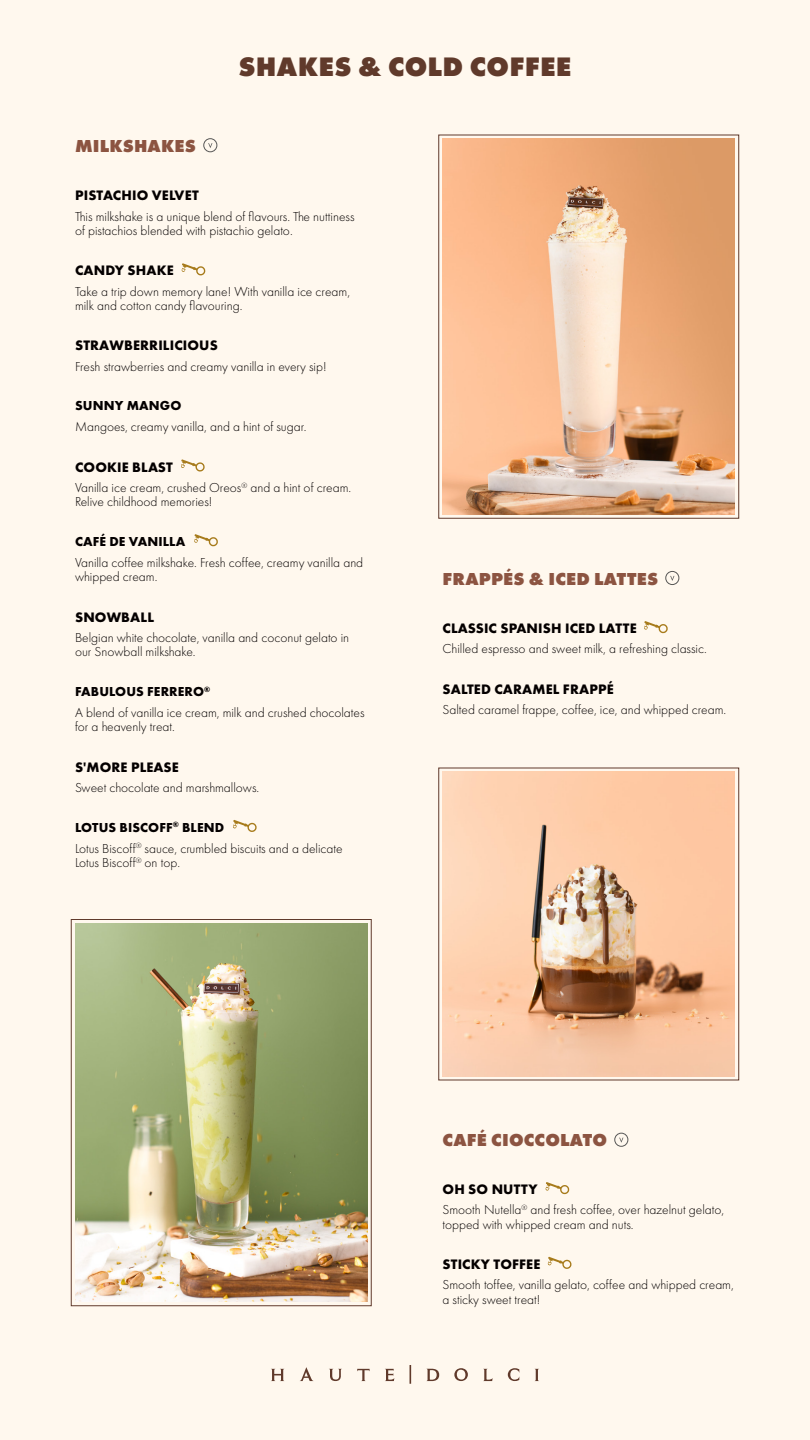
<style>
.page{position:relative;width:810px;height:1440px;background:#fff8ee}
.page>*{position:absolute;margin:0;border:0;box-sizing:border-box;transform-origin:0 0}
.t1{font:800 27.75px "Futura PT";letter-spacing:.01em;color:#603a2b}
.t2{font:800 18px "Futura PT";letter-spacing:.01em;color:#8c5441}
.t3{font:700 14.25px "Futura PT";letter-spacing:.01em;color:#040000}
.t4{font:300 13.5px/14.2px "Futura PT";color:#040000}
.t5{font:700 13.5px "Futura PT";letter-spacing:.01em;color:#040000}
.s1{font-weight:700}
</style>
<div class="page">
<svg style="left:410px;top:1365px;width:1px;height:19px"></svg>
<svg style="left:454px;top:1368px;width:14px;height:13px"></svg>
<svg style="left:426px;top:1369px;width:13px;height:12px"></svg>
<svg style="left:271px;top:1369px;width:13px;height:12px"></svg>
<svg style="left:300px;top:1367px;width:14px;height:14px"></svg>
<svg style="left:357px;top:1369px;width:13px;height:12px"></svg>
<svg style="left:329px;top:1369px;width:13px;height:12px"></svg>
<svg style="left:385px;top:1369px;width:9px;height:12px"></svg>
<svg style="left:483px;top:1369px;width:10px;height:12px"></svg>
<svg style="left:535px;top:1369px;width:4px;height:12px"></svg>
<svg style="left:508px;top:1368px;width:11px;height:13px"></svg>
<img style="left:442px;top:139px;width:293px;height:375px">
<img style="left:75px;top:923px;width:293px;height:379px">
<div style="left:71px;top:919px;width:300px;height:387px;border:1px solid #603a2b"></div>
<svg style="left:182px;top:263px;width:24px;height:13px"></svg>
<svg style="left:233px;top:820px;width:24px;height:12px"></svg>
<svg style="left:546px;top:1182px;width:24px;height:13px"></svg>
<svg style="left:548px;top:1257px;width:24px;height:12px"></svg>
<img style="left:442px;top:772px;width:293px;height:304px">
<svg style="left:181px;top:459px;width:24px;height:13px"></svg>
<svg style="left:194px;top:534px;width:24px;height:13px"></svg>
<svg style="left:644px;top:621px;width:24px;height:13px"></svg>
<svg style="left:208px;top:143px;width:4px;height:5px"></svg>
<div style="left:204px;top:139px;width:13px;height:13px;border:1px solid #575756;border-radius:50%"></div>
<svg style="left:670px;top:576px;width:4px;height:5px"></svg>
<div style="left:666px;top:571px;width:13px;height:14px;border:1px solid #575756;border-radius:50%"></div>
<svg style="left:619px;top:1138px;width:4px;height:5px"></svg>
<div style="left:615px;top:1133px;width:13px;height:13px;border:1px solid #575756;border-radius:50%"></div>
<h1 class="t1" style="left:239px;top:50px;width:334px">SHAKES &amp; COLD COFFEE</h1>
<h2 class="t2" style="left:75px;top:134px;width:122px">MILKSHAKES</h2>
<p class="t3" style="left:75px;top:186px;width:125px">PISTACHIO VELVET</p>
<p class="t4" style="left:75px;top:209px;width:281px">This milkshake is a unique blend of flavours. The nuttiness of pistachios blended with pistachio gelato.</p>
<p class="t3" style="left:75px;top:261px;width:100px">CANDY SHAKE</p>
<p class="t4" style="left:75px;top:284px;width:277px">Take a trip down memory lane! With vanilla ice cream, milk and cotton candy flavouring.</p>
<p class="t3" style="left:75px;top:336px;width:144px">STRAWBERRILICIOUS</p>
<p class="t4" style="left:75px;top:359px;width:253px">Fresh strawberries and creamy vanilla in every sip!</p>
<p class="t5" style="left:75px;top:397px;width:108px">SUNNY MANGO</p>
<p class="t4" style="left:75px;top:420px;width:233px">Mangoes, creamy vanilla, and a hint of sugar.</p>
<p class="t3" style="left:75px;top:458px;width:99px">COOKIE BLAST</p>
<p class="t4" style="left:75px;top:481px;width:278px">Vanilla ice cream, crushed Oreos<sup>®</sup> and a hint of cream.<br>Relive childhood memories!</p>
<p class="t5" style="left:75px;top:533px;width:112px">CAFÉ DE VANILLA</p>
<p class="t4" style="left:75px;top:556px;width:290px">Vanilla coffee milkshake. Fresh coffee, creamy vanilla and whipped cream.</p>
<p class="t3" style="left:75px;top:608px;width:81px">SNOWBALL</p>
<p class="t4" style="left:75px;top:631px;width:276px">Belgian white chocolate, vanilla and coconut gelato in our Snowball milkshake.</p>
<p class="t4" style="left:75px;top:681px;width:291px;line-height:21px"><span class="s1">FABULOUS FERRERO</span><sup>®<br></sup>A blend of vanilla ice cream, milk and crushed chocolates</p>
<p class="t4" style="left:75px;top:720px;width:101px">for a heavenly treat.</p>
<p class="t3" style="left:75px;top:758px;width:105px">S'MORE PLEASE</p>
<p class="t4" style="left:75px;top:781px;width:186px">Sweet chocolate and marshmallows.</p>
<p class="t4" style="left:75px;top:817px;width:269px;line-height:21px"><span class="s1">LOTUS BISCOFF</span><sup>®</sup> <span class="s1">BLEND<br></span>Lotus Biscoff<sup>®</sup> sauce, crumbled biscuits and a delicate</p>
<p class="t4" style="left:75px;top:856px;width:107px">Lotus Biscoff<sup>®</sup> on top.</p>
<h2 class="t2" style="left:443px;top:567px;width:217px">FRAPPÉS &amp; ICED LATTES</h2>
<p class="t3" style="left:443px;top:619px;width:196px">CLASSIC SPANISH ICED LATTE</p>
<p class="t4" style="left:442px;top:642px;width:266px">Chilled espresso and sweet milk, a refreshing classic.</p>
<p class="t3" style="left:443px;top:680px;width:173px">SALTED CARAMEL FRAPPÉ</p>
<p class="t4" style="left:442px;top:703px;width:285px">Salted caramel frappe, coffee, ice, and whipped cream.</p>
<h2 class="t2" style="left:443px;top:1128px;width:166px">CAFÉ CIOCCOLATO</h2>
<p class="t3" style="left:443px;top:1180px;width:96px">OH SO NUTTY</p>
<p class="t4" style="left:442px;top:1203px;width:283px">Smooth Nutella<sup>®</sup> and fresh coffee, over hazelnut gelato, topped with whipped cream and nuts.</p>
<p class="t3" style="left:443px;top:1255px;width:99px">STICKY TOFFEE</p>
<p class="t4" style="left:442px;top:1278px;width:293px">Smooth toffee, vanilla gelato, coffee and whipped cream, a sticky sweet treat!</p>
</div>
